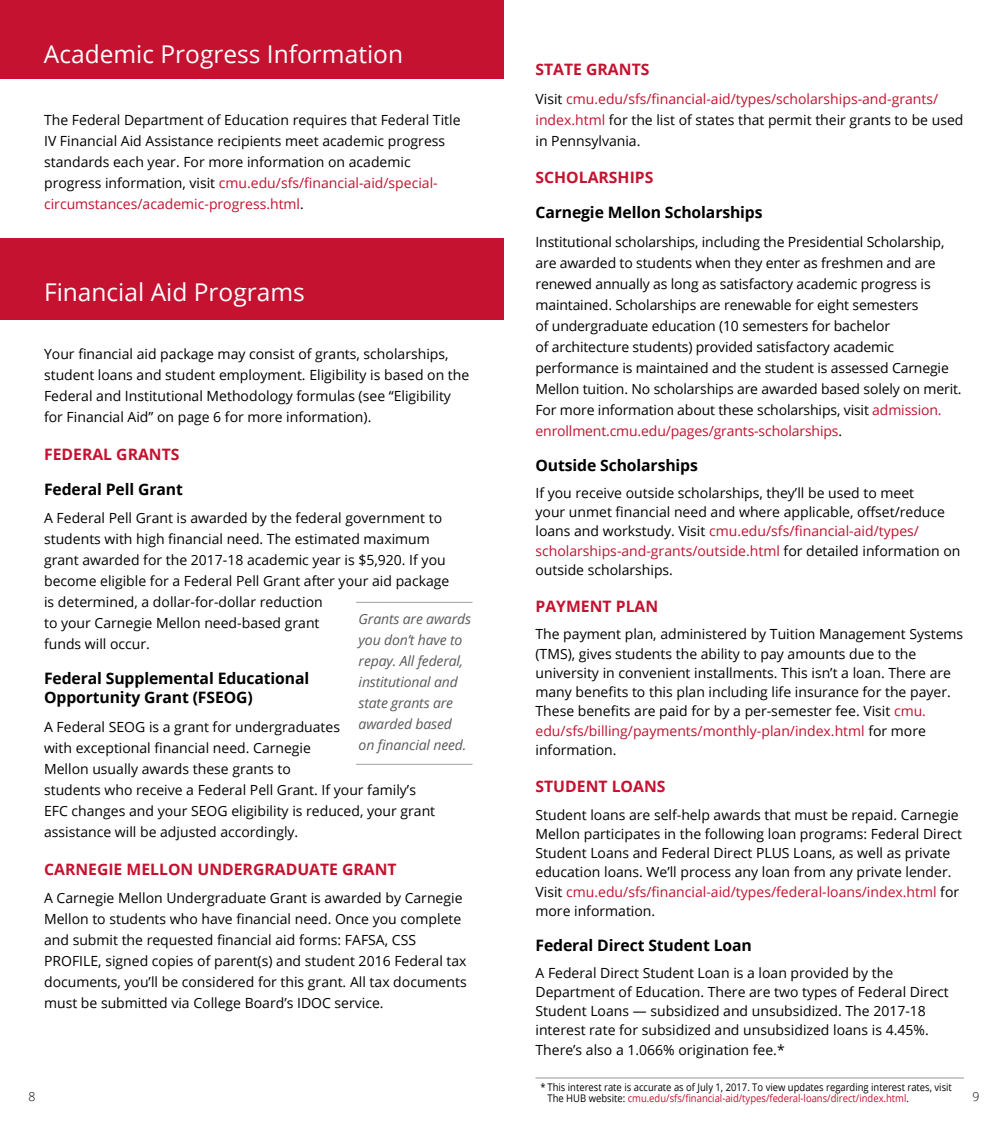
<style>
.page{position:relative;width:1008px;height:1134px;background:#fff}
.page>*{position:absolute;margin:0;border:0;box-sizing:border-box;transform-origin:0 0}
.t1{font:24.5px "Open Sans";color:#fff}
.t2{font:700 15.75px/19.2px "Open Sans";letter-spacing:-.01em;color:#000}
.t3{font:700 15.75px "Open Sans";color:#c41230}
.t4{font:14px/21px "Open Sans";color:#000}
.t5{font:italic 14px/21px "Open Sans";letter-spacing:-.01em;color:#58595b}
.t6{font:300 12.25px "Open Sans";color:#000}
.t7{font:10.5px/11.4px "Open Sans";color:#000;scale:.9 1}
.s1{color:#c41230}
</style>
<div class="page">
<div style="left:0;top:0;width:504px;height:79px;background:#c41230"></div>
<div style="left:0;top:238px;width:504px;height:82px;background:#c41230"></div>
<hr style="left:356px;top:602px;width:117px;height:1px;background:#9d9fa2">
<hr style="left:356px;top:764px;width:117px;height:1px;background:#9d9fa2">
<hr style="left:536px;top:1078px;width:428px;height:1px;background:#939598">
<h1 class="t1" style="left:44px;top:38px;width:361px">Academic Progress Information</h1>
<p class="t4" style="left:44px;top:109px;width:418px">The Federal Department of Education requires that Federal Title IV Financial Aid Assistance recipients meet academic progress standards each year. For more information on academic progress information, visit <span class="s1">cmu.edu/sfs/financial-aid/special&shy;circumstances/academic-progress.html</span>.</p>
<h1 class="t1" style="left:44px;top:276px;width:262px">Financial Aid Programs</h1>
<p class="t4" style="left:44px;top:343px;width:427px">Your financial aid package may consist of grants, scholarships, student loans and student employment. Eligibility is based on the Federal and Institutional Methodology formulas (see “Eligibility for Financial Aid” on page 6 for more information).</p>
<p class="t3" style="left:44px;top:443px;width:137px">FEDERAL GRANTS</p>
<p class="t2" style="left:44px;top:479px;width:140px">Federal Pell Grant</p>
<p class="t4" style="left:44px;top:507px;width:407px">A Federal Pell Grant is awarded by the federal government to students with high financial need. The estimated maximum grant awarded for the 2017-18 academic year is $5,920. If you become eligible for a Federal Pell Grant after your aid package is determined, a dollar-for-dollar reduction<br>to your Carnegie Mellon need-based grant<br>funds will occur.</p>
<p class="t2" style="left:44px;top:669px;width:267px">Federal Supplemental Educational<br>Opportunity Grant (FSEOG)</p>
<p class="t4" style="left:44px;top:716px;width:393px">A Federal SEOG is a grant for undergraduates<br>with exceptional financial need. Carnegie<br>Mellon usually awards these grants to<br>students who receive a Federal Pell Grant. If your family’s EFC changes and your SEOG eligibility is reduced, your grant assistance will be adjusted accordingly.</p>
<p class="t3" style="left:44px;top:858px;width:354px">CARNEGIE MELLON UNDERGRADUATE GRANT</p>
<p class="t4" style="left:44px;top:888px;width:424px">A Carnegie Mellon Undergraduate Grant is awarded by Carnegie Mellon to students who have financial need. Once you complete and submit the requested financial aid forms: FAFSA, CSS PROFILE, signed copies of parent(s) and student 2016 Federal tax documents, you’ll be considered for this grant. All tax documents must be submitted via College Board’s IDOC service.</p>
<p class="t5" style="left:359px;top:608px;width:114px">Grants are awards you don’t have to repay. All federal, institutional and state grants are awarded based on financial need.</p>
<p class="t3" style="left:536px;top:58px;width:115px">STATE GRANTS</p>
<p class="t4" style="left:536px;top:88px;width:429px">Visit <span class="s1">cmu.edu/sfs/financial-aid/types/scholarships-and-grants/ index.html</span> for the list of states that permit their grants to be used in Pennsylvania.</p>
<p class="t3" style="left:536px;top:167px;width:119px">SCHOLARSHIPS</p>
<p class="t2" style="left:536px;top:203px;width:229px">Carnegie Mellon Scholarships</p>
<p class="t4" style="left:536px;top:231px;width:428px">Institutional scholarships, including the Presidential Scholarship, are awarded to students when they enter as freshmen and are renewed annually as long as satisfactory academic progress is maintained. Scholarships are renewable for eight semesters<br>of undergraduate education (10 semesters for bachelor<br>of architecture students) provided satisfactory academic performance is maintained and the student is assessed Carnegie Mellon tuition. No scholarships are awarded based solely on merit.<br>For more information about these scholarships, visit <span class="s1">admission. enrollment.cmu.edu/pages/grants-scholarships</span>.</p>
<p class="t2" style="left:536px;top:455px;width:164px">Outside Scholarships</p>
<p class="t4" style="left:536px;top:483px;width:427px;line-height:19.2px">If you receive outside scholarships, they’ll be used to meet<br>your unmet financial need and where applicable, offset/reduce loans and workstudy. Visit <span class="s1">cmu.edu/sfs/financial-aid/types/ scholarships-and-grants/outside.html</span> for detailed information on outside scholarships.</p>
<p class="t3" style="left:536px;top:595px;width:124px">PAYMENT PLAN</p>
<p class="t4" style="left:536px;top:624px;width:429px;line-height:19.2px">The payment plan, administered by Tuition Management Systems (TMS), gives students the ability to pay amounts due to the university in convenient installments. This isn’t a loan. There are many benefits to this plan including life insurance for the payer.<br>These benefits are paid for by a per-semester fee. Visit <span class="s1">cmu. edu/sfs/billing/payments/monthly-plan/index.html</span> for more information.</p>
<p class="t3" style="left:536px;top:776px;width:131px">STUDENT LOANS</p>
<p class="t4" style="left:536px;top:805px;width:428px;line-height:19.2px">Student loans are self-help awards that must be repaid. Carnegie Mellon participates in the following loan programs: Federal Direct Student Loans and Federal Direct PLUS Loans, as well as private education loans. We’ll process any loan from any private lender.<br>Visit <span class="s1">cmu.edu/sfs/financial-aid/types/federal-loans/index.html</span> for more information.</p>
<p class="t2" style="left:536px;top:935px;width:218px">Federal Direct Student Loan</p>
<p class="t4" style="left:536px;top:963px;width:415px;line-height:19.2px">A Federal Direct Student Loan is a loan provided by the Department of Education. There are two types of Federal Direct Student Loans — subsidized and unsubsidized. The 2017-18 interest rate for subsidized and unsubsidized loans is 4.45%.<br>There’s also a 1.066% origination fee.*</p>
<p class="t7" style="left:548px;top:1081px;width:451px;text-indent:-7px">* This interest rate is accurate as of July 1, 2017. To view updates regarding interest rates, visit<br>The HUB website: <span class="s1">cmu.edu/sfs/financial-aid/types/federal-loans/direct/index.html</span>.</p>
<p class="t6" style="left:28px;top:1089px;width:8px">8</p>
<p class="t6" style="left:973px;top:1089px;width:8px">9</p>
</div>
